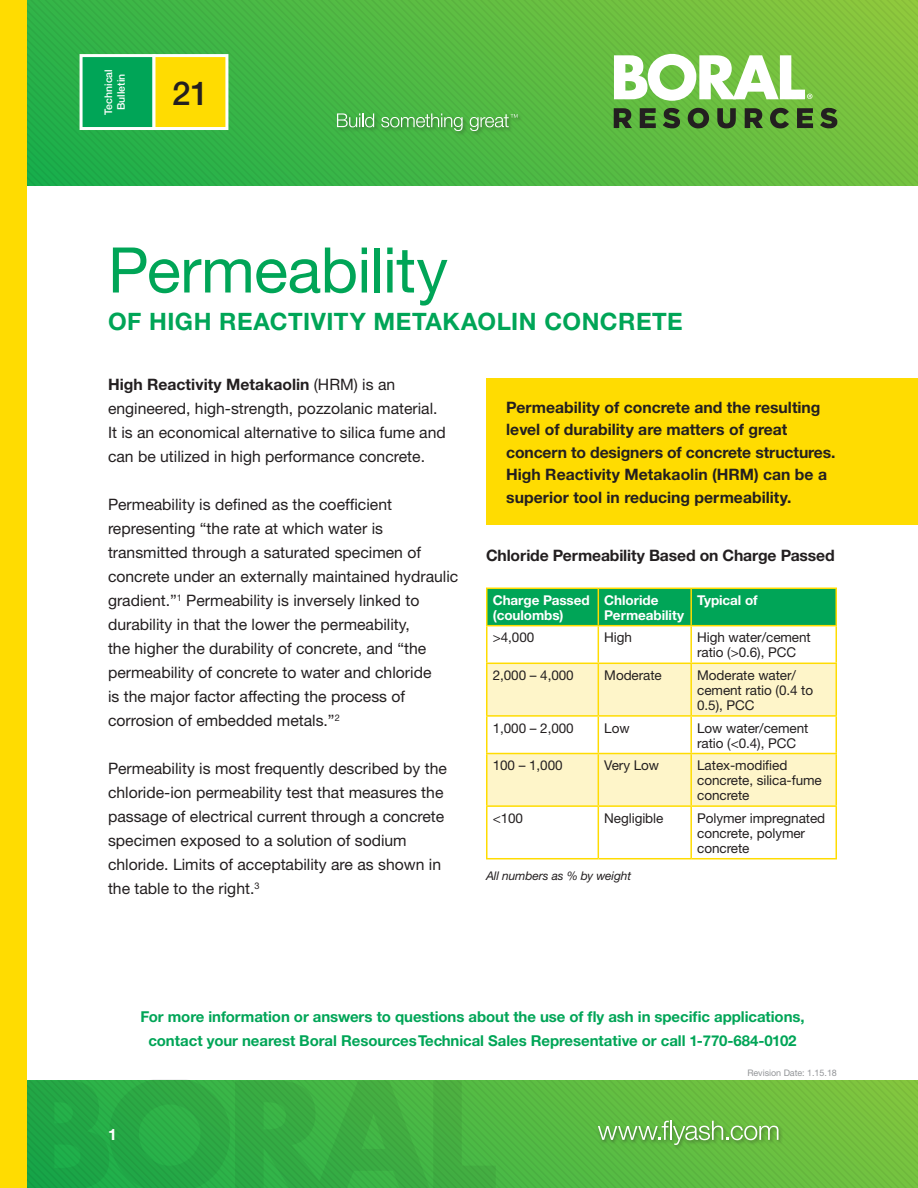
<style>
.page{position:relative;width:918px;height:1188px;background:#fff}
.page>*{position:absolute;margin:0;border:0;box-sizing:border-box;transform-origin:0 0}
.t1{font:63px "Helvetica Neue";letter-spacing:-.01em;color:#00a557}
.t2{font:500 33px "Helvetica Neue";color:#231f20}
.t3{font:700 24px "Helvetica Neue";letter-spacing:.02em;color:#00a557}
.t4{font:15.75px/24px "Helvetica Neue";color:#231f20}
.t5{font:700 15.75px/22.5px "Helvetica Neue CE";color:#231f20}
.t6{font:700 15.75px "Helvetica Neue CE";color:#fff}
.t7{font:700 15px/24px "Helvetica Neue CE";letter-spacing:-.005em;color:#00a557;text-align:center}
.t8{font:13.5px/15px "Helvetica Neue";letter-spacing:-.005em;color:#231f20}
.t9{font:700 13.5px/15px "Helvetica Neue CE";letter-spacing:-.005em;color:#fff}
.t10{font:italic 12px "Helvetica Neue CE";letter-spacing:-.01em;color:#231f20}
.t11{font:500 10.5px "Helvetica Neue";color:#fff}
.t12{font:9px "Helvetica Neue";letter-spacing:-.005em;color:#939598}
.s1{font-family:"Helvetica Neue CE";font-weight:700}
</style>
<div class="page">
<svg style="left:27px;top:0;width:891px;height:186px;background:#52b843"></svg>
<svg style="left:496px;top:1080px;width:422px;height:108px;background:#65bc40"></svg>
<svg style="left:27px;top:1080px;width:469px;height:108px;background:#33ab44"></svg>
<div style="left:335px;top:112px;width:187px;height:24px;background:#231f20;opacity:.45"></div>
<svg style="left:337px;top:113px;width:37px;height:14px"></svg>
<svg style="left:381px;top:113px;width:82px;height:18px"></svg>
<svg style="left:470px;top:114px;width:48px;height:17px"></svg>
<div style="left:596px;top:1119px;width:187px;height:31px;background:#231f20;opacity:.45"></div>
<svg style="left:598px;top:1121px;width:180px;height:24px;background:#7bbe61"></svg>
<div style="left:0;top:0;width:27px;height:1188px;background:#ffdc01"></div>
<svg style="left:614px;top:108px;width:18px;height:20px"></svg>
<svg style="left:640px;top:108px;width:16px;height:20px"></svg>
<svg style="left:663px;top:108px;width:17px;height:20px"></svg>
<svg style="left:688px;top:108px;width:21px;height:20px"></svg>
<svg style="left:717px;top:108px;width:19px;height:20px"></svg>
<svg style="left:745px;top:108px;width:18px;height:20px"></svg>
<svg style="left:770px;top:108px;width:19px;height:20px"></svg>
<svg style="left:797px;top:108px;width:16px;height:20px"></svg>
<svg style="left:820px;top:108px;width:17px;height:20px"></svg>
<svg style="left:614px;top:54px;width:198px;height:47px"></svg>
<div style="left:80px;top:54px;width:76px;height:76px;background:#00a557;border:3px solid #fff"></div>
<div style="left:152px;top:54px;width:76px;height:76px;background:#ffdc01;border:3px solid #fff"></div>
<div style="left:486px;top:378px;width:432px;height:147px;background:#ffdc01"></div>
<div style="left:488px;top:589px;width:348px;height:36px;background:#00a557"></div>
<svg style="left:488px;top:664px;width:348px;height:141px;fill:#fef5c9"></svg>
<svg style="left:597px;top:807px;width:239px;height:51px"></svg>
<hr style="left:486px;top:588px;width:112px;height:1px;background:#ffdc01">
<hr style="left:486px;top:589px;width:2px;height:36px;background:#ffdc01">
<hr style="left:598px;top:588px;width:93px;height:1px;background:#ffdc01">
<hr style="left:598px;top:589px;width:1px;height:36px;background:#ffdc01">
<hr style="left:691px;top:588px;width:146px;height:1px;background:#ffdc01">
<hr style="left:690px;top:589px;width:2px;height:36px;background:#ffdc01">
<hr style="left:836px;top:589px;width:1px;height:36px;background:#ffdc01">
<hr style="left:486px;top:625px;width:112px;height:1px;background:#ffdc01">
<hr style="left:486px;top:626px;width:2px;height:37px;background:#ffdc01">
<hr style="left:598px;top:625px;width:93px;height:1px;background:#ffdc01">
<hr style="left:598px;top:626px;width:1px;height:37px;background:#ffdc01">
<hr style="left:691px;top:625px;width:146px;height:1px;background:#ffdc01">
<hr style="left:690px;top:626px;width:2px;height:37px;background:#ffdc01">
<hr style="left:836px;top:626px;width:1px;height:37px;background:#ffdc01">
<hr style="left:486px;top:663px;width:112px;height:1px;background:#ffdc01">
<hr style="left:486px;top:664px;width:2px;height:51px;background:#ffdc01">
<hr style="left:598px;top:663px;width:93px;height:1px;background:#ffdc01">
<hr style="left:598px;top:664px;width:1px;height:51px;background:#ffdc01">
<hr style="left:691px;top:663px;width:146px;height:1px;background:#ffdc01">
<hr style="left:690px;top:664px;width:2px;height:51px;background:#ffdc01">
<hr style="left:836px;top:664px;width:1px;height:51px;background:#ffdc01">
<hr style="left:486px;top:715px;width:112px;height:2px;background:#ffdc01">
<hr style="left:486px;top:717px;width:2px;height:36px;background:#ffdc01">
<hr style="left:598px;top:715px;width:93px;height:2px;background:#ffdc01">
<hr style="left:598px;top:717px;width:1px;height:36px;background:#ffdc01">
<hr style="left:691px;top:715px;width:146px;height:2px;background:#ffdc01">
<hr style="left:690px;top:717px;width:2px;height:36px;background:#ffdc01">
<hr style="left:836px;top:717px;width:1px;height:36px;background:#ffdc01">
<hr style="left:486px;top:753px;width:112px;height:1px;background:#ffdc01">
<hr style="left:486px;top:754px;width:2px;height:51px;background:#ffdc01">
<hr style="left:598px;top:753px;width:93px;height:1px;background:#ffdc01">
<hr style="left:598px;top:754px;width:1px;height:51px;background:#ffdc01">
<hr style="left:691px;top:753px;width:146px;height:1px;background:#ffdc01">
<hr style="left:690px;top:754px;width:2px;height:51px;background:#ffdc01">
<hr style="left:836px;top:754px;width:1px;height:51px;background:#ffdc01">
<hr style="left:486px;top:805px;width:112px;height:2px;background:#ffdc01">
<hr style="left:486px;top:807px;width:2px;height:51px;background:#ffdc01">
<hr style="left:598px;top:805px;width:93px;height:2px;background:#ffdc01">
<hr style="left:598px;top:807px;width:1px;height:51px;background:#ffdc01">
<hr style="left:691px;top:805px;width:146px;height:2px;background:#ffdc01">
<hr style="left:690px;top:807px;width:2px;height:51px;background:#ffdc01">
<hr style="left:836px;top:807px;width:1px;height:51px;background:#ffdc01">
<hr style="left:486px;top:858px;width:112px;height:1px;background:#ffdc01">
<hr style="left:598px;top:858px;width:93px;height:1px;background:#ffdc01">
<hr style="left:691px;top:858px;width:146px;height:1px;background:#ffdc01">
<p class="t11" style="left:102px;top:115px;width:47px;rotate:-90deg">Technical</p>
<p class="t11" style="left:115px;top:110px;width:38px;rotate:-90deg">Bulletin</p>
<p class="t2" style="left:172px;top:74px;width:38px">21</p>
<p class="t1" style="left:108px;top:233px;width:341px">Permeability</p>
<p class="t3" style="left:108px;top:307px;width:576px">OF HIGH REACTIVITY METAKAOLIN CONCRETE</p>
<p class="t4" style="left:108px;top:373px;width:339px"><span class="s1">High Reactivity Metakaolin</span> (HRM) is an engineered, high-strength, pozzolanic material.<br>It is an economical alternative to silica fume and can be utilized in high performance concrete.</p>
<p class="t4" style="left:108px;top:493px;width:352px">Permeability is defined as the coefficient representing “the rate at which water is transmitted through a saturated specimen of concrete under an externally maintained hydraulic gradient.”<sup>1</sup> Permeability is inversely linked to durability in that the lower the permeability,<br>the higher the durability of concrete, and “the permeability of concrete to water and chloride<br>is the major factor affecting the process of corrosion of embedded metals.”<sup>2</sup></p>
<p class="t4" style="left:108px;top:757px;width:341px">Permeability is most frequently described by the chloride-ion permeability test that measures the passage of electrical current through a concrete specimen exposed to a solution of sodium chloride. Limits of acceptability are as shown in the table to the right.<sup>3</sup></p>
<p class="t5" style="left:506px;top:396px;width:331px">Permeability of concrete and the resulting level of durability are matters of great concern to designers of concrete structures.<br>High Reactivity Metakaolin (HRM) can be a superior tool in reducing permeability.</p>
<p class="t5" style="left:486px;top:545px;width:350px">Chloride Permeability Based on Charge Passed</p>
<p class="t9" style="left:493px;top:593px;width:98px">Charge Passed</p>
<p class="t9" style="left:493px;top:608px;width:72px">(coulombs)</p>
<p class="t9" style="left:604px;top:593px;width:81px">Chloride<br>Permeability</p>
<p class="t9" style="left:697px;top:593px;width:62px">Typical of</p>
<p class="t8" style="left:493px;top:630px;width:43px">&gt;4,000</p>
<p class="t8" style="left:604px;top:630px;width:29px">High</p>
<p class="t8" style="left:697px;top:630px;width:115px">High water/cement ratio (&gt;0.6), PCC</p>
<p class="t8" style="left:493px;top:667px;width:82px">2,000 – 4,000</p>
<p class="t8" style="left:604px;top:667px;width:59px">Moderate</p>
<p class="t8" style="left:697px;top:667px;width:118px">Moderate water/ cement ratio (0.4 to<br>0.5), PCC</p>
<p class="t8" style="left:493px;top:720px;width:82px">1,000 – 2,000</p>
<p class="t8" style="left:604px;top:720px;width:27px">Low</p>
<p class="t8" style="left:697px;top:720px;width:113px">Low water/cement ratio (&lt;0.4), PCC</p>
<p class="t8" style="left:493px;top:758px;width:71px">100 – 1,000</p>
<p class="t8" style="left:604px;top:758px;width:56px">Very Low</p>
<p class="t8" style="left:697px;top:758px;width:126px">Latex-modified concrete, silica-fume concrete</p>
<p class="t8" style="left:493px;top:810px;width:32px">&lt;100</p>
<p class="t8" style="left:604px;top:810px;width:61px">Negligible</p>
<p class="t8" style="left:697px;top:810px;width:130px">Polymer impregnated concrete, polymer concrete</p>
<p class="t10" style="left:486px;top:869px;width:147px">All numbers as % by weight</p>
<p class="t7" style="left:140px;top:1005px;width:666px">For more information or answers to questions about the use of fly ash in specific applications, contact your nearest Boral Resources Technical Sales Representative or call 1-770-684-0102</p>
<p class="t6" style="left:108px;top:1124px;width:10px">1</p>
<p class="t12" style="left:747px;top:1068px;width:91px">Revision Date: 1.15.18</p>
</div>
